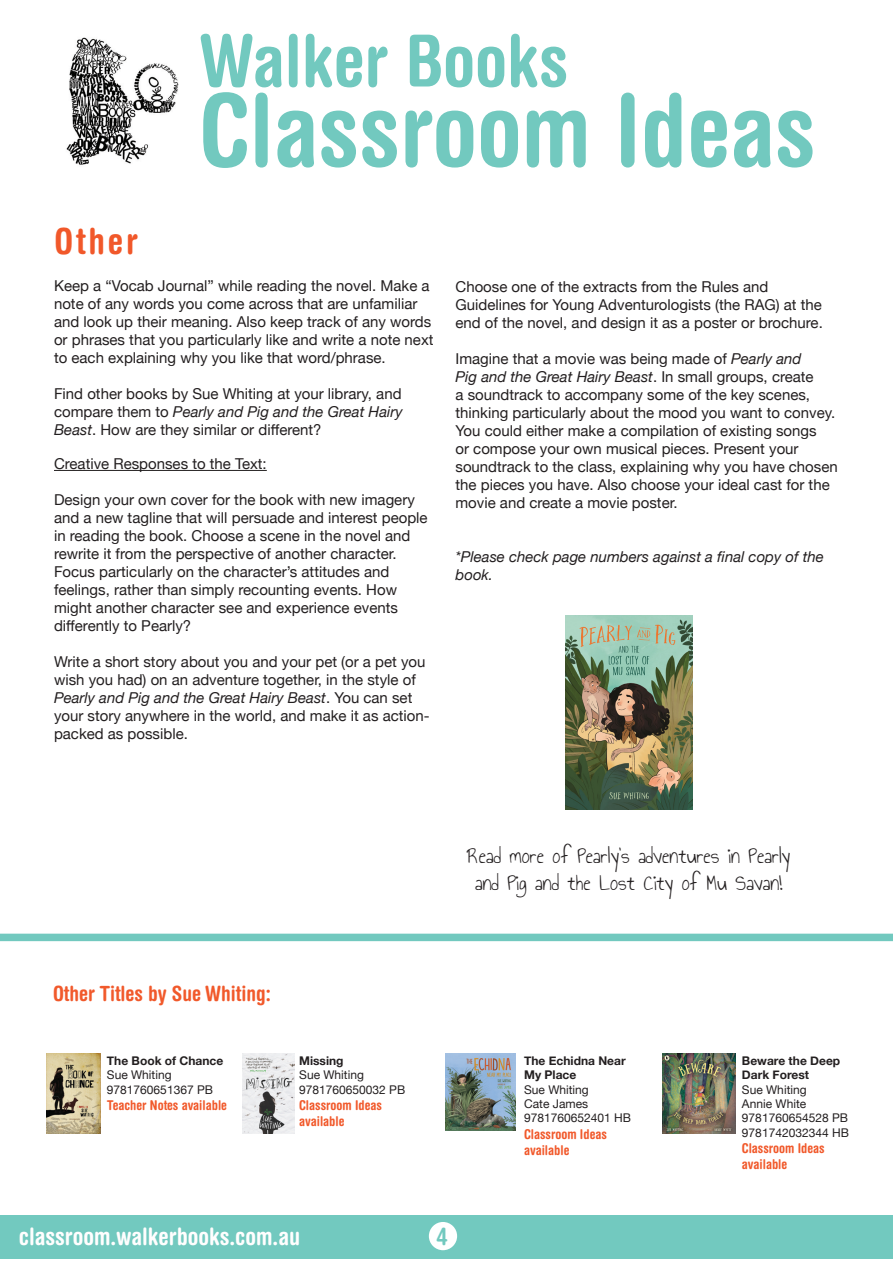
<style>
.page{position:relative;width:893px;height:1263px;background:#fff}
.page>*{position:absolute;margin:0;border:0;box-sizing:border-box;transform-origin:0 0}
.t1{font:700 condensed 100.5px "Helvetica Rounded";color:#72c9bf}
.t2{font:700 condensed 72px "Helvetica Rounded";color:#72c9bf}
.t3{font:700 condensed 36px "Helvetica Rounded";letter-spacing:.08em;color:#f1582a}
.t4{font:700 condensed 24px "Helvetica Rounded";color:#fffefe}
.t5{font:700 condensed 24px "Helvetica Rounded";color:#72c9bf}
.t6{font:22.5px/27px "Annie Use Your Telescope";color:#231f20;text-align:center}
.t7{font:700 condensed 21px "Helvetica Rounded";color:#f1592b}
.t8{font:15px/18px "Helvetica Neue";color:#231f20}
.t9{font:italic 15px/18px "Helvetica Neue";color:#231f20}
.t10{font:700 condensed 13.5px/16.2px "Helvetica Rounded";color:#f1592b}
.t11{font:12px/14.4px "Helvetica Neue";color:#231f20}
.s1{font-style:italic}
.s2{font-weight:700}
</style>
<div class="page">
<div style="left:0;top:1215px;width:893px;height:44px;background:#72c9bf"></div>
<img style="left:66px;top:37px;width:113px;height:128px">
<div style="left:429px;top:1222px;width:28px;height:28px;background:#fff;border-radius:50%"></div>
<hr style="left:54px;top:470px;width:213px;height:1px;background:#231f20">
<img style="left:446px;top:1053px;width:70px;height:77px">
<div style="left:0;top:934px;width:893px;height:7px;background:#72c9bf"></div>
<img style="left:662px;top:1053px;width:74px;height:81px">
<img style="left:242px;top:1053px;width:53px;height:80px">
<img style="left:46px;top:1053px;width:54px;height:80px">
<img style="left:566px;top:615px;width:126px;height:194px">
<p class="t2" style="left:199px;top:17px;width:371px">Walker Books</p>
<p class="t1" style="left:199px;top:69px;width:618px">Classroom Ideas</p>
<p class="t3" style="left:55px;top:219px;width:85px">Other</p>
<p class="t8" style="left:54px;top:278px;width:381px">Keep a “Vocab Journal” while reading the novel. Make a note of any words you come across that are unfamiliar and look up their meaning. Also keep track of any words or phrases that you particularly like and write a note next to each explaining why you like that word/phrase.</p>
<p class="t8" style="left:54px;top:386px;width:350px;text-align:justify">Find other books by Sue Whiting at your library, and compare them to <span class="s1">Pearly and Pig and the Great Hairy Beast</span>. How are they similar or different?</p>
<p class="t8" style="left:54px;top:455px;width:214px">Creative Responses to the Text:</p>
<p class="t8" style="left:54px;top:491px;width:375px">Design your own cover for the book with new imagery and a new tagline that will persuade and interest people in reading the book. Choose a scene in the novel and rewrite it from the perspective of another character.<br>Focus particularly on the character’s attitudes and feelings, rather than simply recounting events. How might another character see and experience events differently to Pearly?</p>
<p class="t8" style="left:54px;top:653px;width:377px">Write a short story about you and your pet (or a pet you wish you had) on an adventure together, in the style of <span class="s1">Pearly and Pig and the Great Hairy Beast</span>. You can set your story anywhere in the world, and make it as action&shy;packed as possible.</p>
<p class="t8" style="left:455px;top:278px;width:369px">Choose one of the extracts from the Rules and<br>Guidelines for Young Adventurologists (the RAG) at the end of the novel, and design it as a poster or brochure.</p>
<p class="t8" style="left:455px;top:350px;width:384px">Imagine that a movie was being made of <span class="s1">Pearly and<br>Pig and the Great Hairy Beast</span>. In small groups, create<br>a soundtrack to accompany some of the key scenes, thinking particularly about the mood you want to convey.<br>You could either make a compilation of existing songs<br>or compose your own musical pieces. Present your soundtrack to the class, explaining why you have chosen the pieces you have. Also choose your ideal cast for the movie and create a movie poster.</p>
<p class="t9" style="left:455px;top:548px;width:370px">*Please check page numbers against a final copy of the book.</p>
<p class="t7" style="left:53px;top:981px;width:219px">Other Titles by Sue Whiting:</p>
<p class="t11" style="left:107px;top:1054px;width:118px"><span class="s2">The Book of Chance<br></span>Sue Whiting<br>9781760651367 PB</p>
<p class="t10" style="left:107px;top:1096px;width:122px">Teacher Notes available</p>
<p class="t11" style="left:299px;top:1054px;width:108px"><span class="s2">Missing<br></span>Sue Whiting<br>9781760650032 PB</p>
<p class="t10" style="left:299px;top:1096px;width:84px">Classroom Ideas available</p>
<p class="t6" style="left:467px;top:842px;width:325px">Read more of Pearly’s adventures in Pearly and Pig and the Lost City of Mu Savan!</p>
<p class="t11" style="left:524px;top:1054px;width:108px"><span class="s2">The Echidna Near<br>My Place<br></span>Sue Whiting<br>Cate James<br>9781760652401 HB</p>
<p class="t10" style="left:524px;top:1125px;width:84px">Classroom Ideas available</p>
<p class="t11" style="left:742px;top:1054px;width:108px"><span class="s2">Beware the Deep<br>Dark Forest<br></span>Sue Whiting<br>Annie White<br>9781760654528 PB<br>9781742032344 HB</p>
<p class="t10" style="left:742px;top:1140px;width:84px">Classroom Ideas available</p>
<p class="t4" style="left:19px;top:1222px;width:283px">classroom.walkerbooks.com.au</p>
<p class="t5" style="left:437px;top:1221px;width:13px">4</p>
</div>
